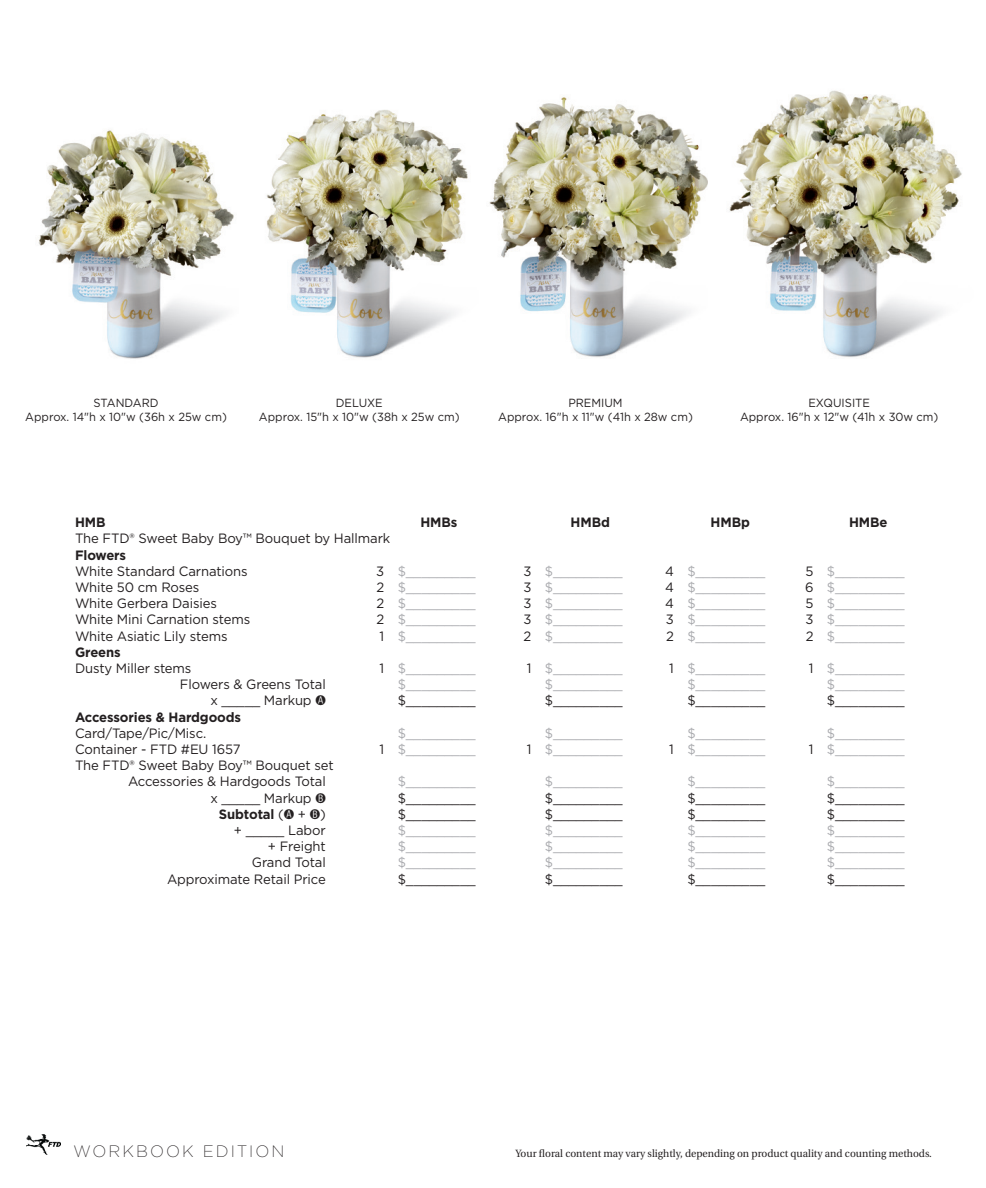
<style>
.page{position:relative;width:986px;height:1188px;background:#fff}
.page>*{position:absolute;margin:0;border:0;box-sizing:border-box;transform-origin:0 0}
.t1{font:200 16.5px "Gotham";letter-spacing:.125em;color:#231f20}
.t2{font:13.5px "Gotham";color:#a8a9ad}
.t3{font:13.5px/16.2px "Gotham";letter-spacing:-.01em;color:#231f20}
.t4{font:700 13.5px "Gotham";letter-spacing:-.01em;color:#231f20}
.t5{font:11.85px "Gotham";color:#231f20;scale:.95 1}
.t6{font:10.5px "Heuristica";color:#231f20}
.s1{font-weight:700}
.s2{color:#231f20}
.s3{font-family:"Ship Code Reversed"}
.s4{font-weight:400}
.s5{font-family:"Ship Code Reversed";font-weight:400}
</style>
<div class="page">
<img style="left:27px;top:1135px;width:33px;height:20px">
<img style="left:38px;top:129px;width:196px;height:230px">
<img style="left:489px;top:97px;width:218px;height:260px">
<img style="left:729px;top:90px;width:233px;height:267px">
<img style="left:266px;top:110px;width:202px;height:248px">
<p class="t5" style="left:94px;top:395px;width:70px">STANDARD</p>
<p class="t5" style="left:25px;top:409px;width:214px">Approx. 14"h x 10"w (36h x 25w cm)</p>
<p class="t5" style="left:336px;top:395px;width:51px">DELUXE</p>
<p class="t5" style="left:259px;top:409px;width:213px">Approx. 15"h x 10"w (38h x 25w cm)</p>
<p class="t5" style="left:568px;top:395px;width:59px">PREMIUM</p>
<p class="t5" style="left:498px;top:409px;width:206px">Approx. 16"h x 11"w (41h x 28w cm)</p>
<p class="t5" style="left:808px;top:395px;width:66px">EXQUISITE</p>
<p class="t5" style="left:740px;top:409px;width:210px">Approx. 16"h x 12"w (41h x 30w cm)</p>
<p class="t4" style="left:420px;top:513px;width:38px">HMBs</p>
<p class="t4" style="left:570px;top:513px;width:41px">HMBd</p>
<p class="t4" style="left:710px;top:513px;width:41px">HMBp</p>
<p class="t4" style="left:849px;top:513px;width:40px">HMBe</p>
<p class="t3" style="left:75px;top:514px;width:317px"><span class="s1">HMB<br></span>The FTD® Sweet Baby Boy™ Bouquet by Hallmark</p>
<p class="t4" style="left:75px;top:546px;width:53px">Flowers</p>
<p class="t3" style="left:75px;top:563px;width:174px">White Standard Carnations</p>
<p class="t2" style="left:376px;top:562px;width:101px"><span class="s2">3</span> $_________</p>
<p class="t2" style="left:523px;top:562px;width:101px"><span class="s2">3</span> $_________</p>
<p class="t2" style="left:665px;top:562px;width:102px"><span class="s2">4</span> $_________</p>
<p class="t2" style="left:805px;top:562px;width:101px"><span class="s2">5</span> $_________</p>
<p class="t3" style="left:75px;top:579px;width:126px">White 50 cm Roses</p>
<p class="t2" style="left:376px;top:579px;width:101px"><span class="s2">2</span> $_________</p>
<p class="t2" style="left:523px;top:579px;width:101px"><span class="s2">3</span> $_________</p>
<p class="t2" style="left:665px;top:579px;width:102px"><span class="s2">4</span> $_________</p>
<p class="t2" style="left:805px;top:579px;width:101px"><span class="s2">6</span> $_________</p>
<p class="t3" style="left:75px;top:595px;width:143px">White Gerbera Daisies</p>
<p class="t2" style="left:376px;top:595px;width:101px"><span class="s2">2</span> $_________</p>
<p class="t2" style="left:523px;top:595px;width:101px"><span class="s2">3</span> $_________</p>
<p class="t2" style="left:665px;top:595px;width:102px"><span class="s2">4</span> $_________</p>
<p class="t2" style="left:805px;top:595px;width:101px"><span class="s2">5</span> $_________</p>
<p class="t3" style="left:75px;top:611px;width:177px">White Mini Carnation stems</p>
<p class="t2" style="left:376px;top:611px;width:101px"><span class="s2">2</span> $_________</p>
<p class="t2" style="left:523px;top:611px;width:101px"><span class="s2">3</span> $_________</p>
<p class="t2" style="left:666px;top:611px;width:101px"><span class="s2">3</span> $_________</p>
<p class="t2" style="left:805px;top:611px;width:101px"><span class="s2">3</span> $_________</p>
<p class="t3" style="left:75px;top:627px;width:154px">White Asiatic Lily stems</p>
<p class="t2" style="left:379px;top:627px;width:97px"><span class="s2">1</span> $_________</p>
<p class="t2" style="left:523px;top:627px;width:101px"><span class="s2">2</span> $_________</p>
<p class="t2" style="left:666px;top:627px;width:101px"><span class="s2">2</span> $_________</p>
<p class="t2" style="left:805px;top:627px;width:101px"><span class="s2">2</span> $_________</p>
<p class="t4" style="left:75px;top:643px;width:47px">Greens</p>
<p class="t3" style="left:75px;top:660px;width:118px">Dusty Miller stems</p>
<p class="t2" style="left:379px;top:660px;width:97px"><span class="s2">1</span> $_________</p>
<p class="t2" style="left:526px;top:660px;width:97px"><span class="s2">1</span> $_________</p>
<p class="t2" style="left:669px;top:660px;width:97px"><span class="s2">1</span> $_________</p>
<p class="t2" style="left:808px;top:660px;width:97px"><span class="s2">1</span> $_________</p>
<p class="t3" style="left:180px;top:676px;width:147px">Flowers &amp; Greens Total</p>
<p class="t2" style="left:398px;top:676px;width:79px">$_________</p>
<p class="t2" style="left:545px;top:676px;width:79px">$_________</p>
<p class="t2" style="left:687px;top:676px;width:79px">$_________</p>
<p class="t2" style="left:827px;top:676px;width:79px">$_________</p>
<p class="t3" style="left:210px;top:692px;width:117px">x _____ Markup <span class="s3">a</span></p>
<p class="t3" style="left:398px;top:692px;width:79px">$_________</p>
<p class="t3" style="left:545px;top:692px;width:79px">$_________</p>
<p class="t3" style="left:687px;top:692px;width:79px">$_________</p>
<p class="t3" style="left:827px;top:692px;width:79px">$_________</p>
<p class="t4" style="left:75px;top:708px;width:167px">Accessories &amp; Hardgoods</p>
<p class="t3" style="left:75px;top:725px;width:133px">Card/Tape/Pic/Misc.</p>
<p class="t2" style="left:398px;top:724px;width:79px">$_________</p>
<p class="t2" style="left:545px;top:724px;width:79px">$_________</p>
<p class="t2" style="left:687px;top:724px;width:79px">$_________</p>
<p class="t2" style="left:827px;top:724px;width:79px">$_________</p>
<p class="t3" style="left:75px;top:741px;width:167px">Container - FTD #EU 1657</p>
<p class="t2" style="left:379px;top:741px;width:97px"><span class="s2">1</span> $_________</p>
<p class="t2" style="left:526px;top:741px;width:97px"><span class="s2">1</span> $_________</p>
<p class="t2" style="left:669px;top:741px;width:97px"><span class="s2">1</span> $_________</p>
<p class="t2" style="left:808px;top:741px;width:97px"><span class="s2">1</span> $_________</p>
<p class="t3" style="left:75px;top:757px;width:260px">The FTD® Sweet Baby Boy™ Bouquet set</p>
<p class="t3" style="left:128px;top:773px;width:199px">Accessories &amp; Hardgoods Total</p>
<p class="t2" style="left:398px;top:773px;width:79px">$_________</p>
<p class="t2" style="left:545px;top:773px;width:79px">$_________</p>
<p class="t2" style="left:687px;top:773px;width:79px">$_________</p>
<p class="t2" style="left:827px;top:773px;width:79px">$_________</p>
<p class="t3" style="left:210px;top:789px;width:117px">x _____ Markup <span class="s3">b</span></p>
<p class="t3" style="left:398px;top:789px;width:79px">$_________</p>
<p class="t3" style="left:545px;top:789px;width:79px">$_________</p>
<p class="t3" style="left:687px;top:789px;width:79px">$_________</p>
<p class="t3" style="left:827px;top:789px;width:79px">$_________</p>
<p class="t4" style="left:219px;top:805px;width:108px">Subtotal <span class="s4">(</span><span class="s5">a</span> <span class="s4">+</span> <span class="s5">b</span><span class="s4">)</span></p>
<p class="t3" style="left:398px;top:806px;width:79px">$_________</p>
<p class="t3" style="left:545px;top:806px;width:79px">$_________</p>
<p class="t3" style="left:687px;top:806px;width:79px">$_________</p>
<p class="t3" style="left:827px;top:806px;width:79px">$_________</p>
<p class="t3" style="left:234px;top:822px;width:93px">+ _____ Labor</p>
<p class="t2" style="left:398px;top:822px;width:79px">$_________</p>
<p class="t2" style="left:545px;top:822px;width:79px">$_________</p>
<p class="t2" style="left:687px;top:822px;width:79px">$_________</p>
<p class="t2" style="left:827px;top:822px;width:79px">$_________</p>
<p class="t3" style="left:268px;top:838px;width:59px">+ Freight</p>
<p class="t2" style="left:398px;top:838px;width:79px">$_________</p>
<p class="t2" style="left:545px;top:838px;width:79px">$_________</p>
<p class="t2" style="left:687px;top:838px;width:79px">$_________</p>
<p class="t2" style="left:827px;top:838px;width:79px">$_________</p>
<p class="t3" style="left:252px;top:854px;width:75px">Grand Total</p>
<p class="t2" style="left:398px;top:854px;width:79px">$_________</p>
<p class="t2" style="left:545px;top:854px;width:79px">$_________</p>
<p class="t2" style="left:687px;top:854px;width:79px">$_________</p>
<p class="t2" style="left:827px;top:854px;width:79px">$_________</p>
<p class="t3" style="left:167px;top:870px;width:160px">Approximate Retail Price</p>
<p class="t3" style="left:398px;top:870px;width:79px">$_________</p>
<p class="t3" style="left:545px;top:870px;width:79px">$_________</p>
<p class="t3" style="left:687px;top:870px;width:79px">$_________</p>
<p class="t3" style="left:827px;top:870px;width:79px">$_________</p>
<p class="t1" style="left:74px;top:1140px;width:212px">WORKBOOK EDITION</p>
<p class="t6" style="left:515px;top:1145px;width:418px">Your floral content may vary slightly, depending on product quality and counting methods.</p>
</div>
